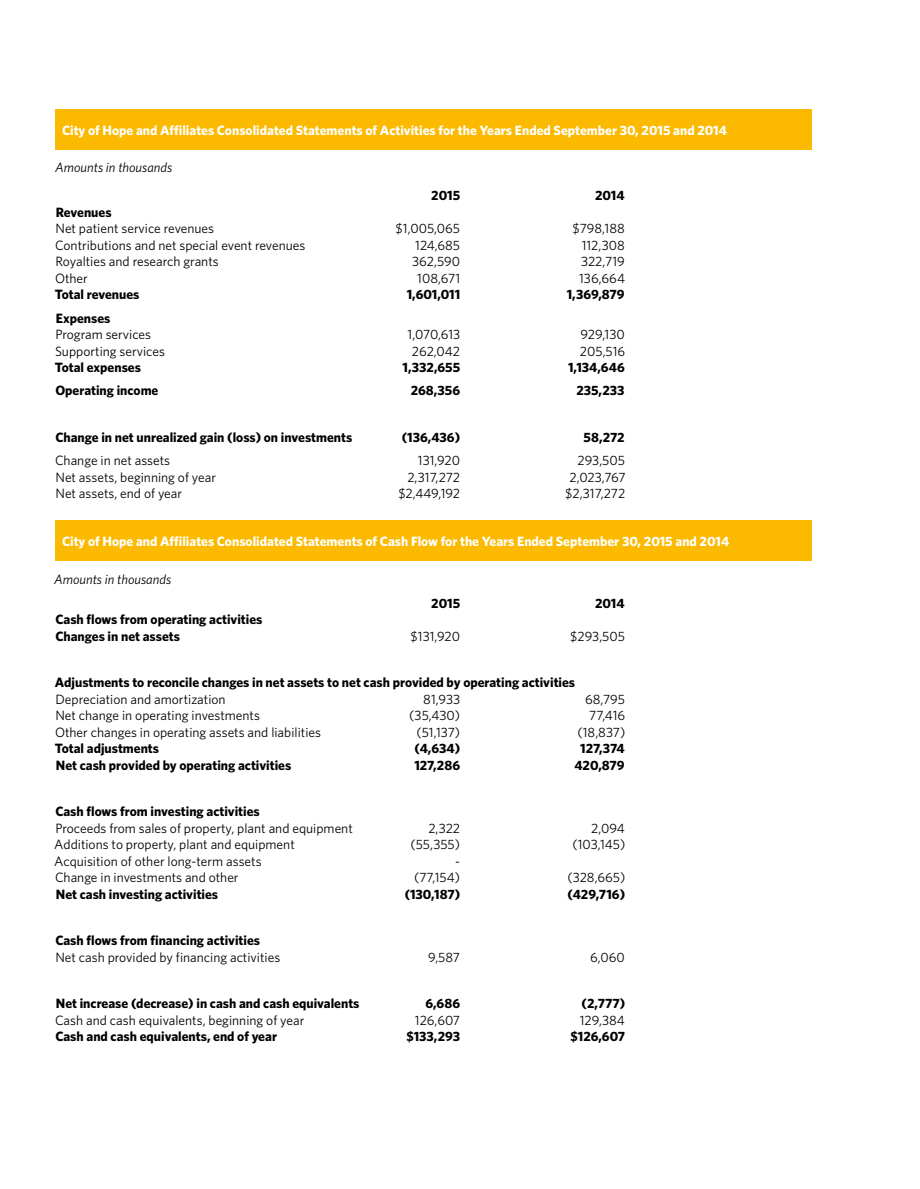
<style>
.page{position:relative;width:920px;height:1189px;background:#fff}
.page>*{position:absolute;margin:0;border:0;box-sizing:border-box;transform-origin:0 0}
.t1{font:13.5px "Whitney";color:#000}
.t2{font:700 13.5px/16.5px "Whitney";color:#000}
.t3{font:700 13.5px "Whitney";color:#fff}
.t4{font:italic 13.5px "Whitney";color:#000}
</style>
<div class="page">
<div style="left:55px;top:109px;width:756px;height:40px;background:#fbba00"></div>
<div style="left:55px;top:520px;width:756px;height:41px;background:#fbba00"></div>
<p class="t3" style="left:62px;top:121px;width:666px">City of Hope and Affiliates Consolidated Statements of Activities for the Years Ended September 30, 2015 and 2014</p>
<p class="t4" style="left:55px;top:158px;width:119px">Amounts in thousands</p>
<p class="t2" style="left:431px;top:187px;width:30px">2015</p>
<p class="t2" style="left:595px;top:187px;width:31px">2014</p>
<p class="t2" style="left:56px;top:204px;width:57px">Revenues</p>
<p class="t1" style="left:55px;top:220px;width:160px">Net patient service revenues</p>
<p class="t1" style="left:395px;top:220px;width:66px">$1,005,065</p>
<p class="t1" style="left:572px;top:220px;width:54px">$798,188</p>
<p class="t1" style="left:55px;top:236px;width:252px">Contributions and net special event revenues</p>
<p class="t1" style="left:415px;top:236px;width:46px">124,685</p>
<p class="t1" style="left:581px;top:236px;width:45px">112,308</p>
<p class="t1" style="left:55px;top:253px;width:165px">Royalties and research grants</p>
<p class="t1" style="left:412px;top:253px;width:49px">362,590</p>
<p class="t1" style="left:581px;top:253px;width:45px">322,719</p>
<p class="t1" style="left:55px;top:269px;width:34px">Other</p>
<p class="t1" style="left:417px;top:269px;width:44px">108,671</p>
<p class="t1" style="left:579px;top:269px;width:47px">136,664</p>
<p class="t2" style="left:55px;top:286px;width:86px">Total revenues</p>
<p class="t2" style="left:407px;top:286px;width:55px">1,601,011</p>
<p class="t2" style="left:566px;top:286px;width:59px">1,369,879</p>
<p class="t2" style="left:56px;top:309px;width:56px">Expenses</p>
<p class="t1" style="left:55px;top:325px;width:97px">Program services</p>
<p class="t1" style="left:407px;top:325px;width:54px">1,070,613</p>
<p class="t1" style="left:580px;top:325px;width:46px">929,130</p>
<p class="t1" style="left:55px;top:342px;width:111px">Supporting services</p>
<p class="t1" style="left:412px;top:342px;width:50px">262,042</p>
<p class="t1" style="left:580px;top:342px;width:47px">205,516</p>
<p class="t2" style="left:55px;top:359px;width:88px">Total expenses</p>
<p class="t2" style="left:402px;top:359px;width:59px">1,332,655</p>
<p class="t2" style="left:568px;top:359px;width:58px">1,134,646</p>
<p class="t2" style="left:55px;top:382px;width:104px">Operating income</p>
<p class="t2" style="left:410px;top:382px;width:51px">268,356</p>
<p class="t2" style="left:576px;top:382px;width:50px">235,233</p>
<p class="t2" style="left:55px;top:429px;width:298px">Change in net unrealized gain (loss) on investments</p>
<p class="t2" style="left:402px;top:429px;width:60px">(136,436)</p>
<p class="t2" style="left:583px;top:429px;width:43px">58,272</p>
<p class="t1" style="left:55px;top:451px;width:116px">Change in net assets</p>
<p class="t1" style="left:418px;top:451px;width:44px">131,920</p>
<p class="t1" style="left:577px;top:451px;width:49px">293,505</p>
<p class="t1" style="left:55px;top:468px;width:162px">Net assets, beginning of year</p>
<p class="t1" style="left:407px;top:468px;width:54px">2,317,272</p>
<p class="t1" style="left:569px;top:468px;width:58px">2,023,767</p>
<p class="t1" style="left:55px;top:484px;width:128px">Net assets, end of year</p>
<p class="t1" style="left:398px;top:484px;width:63px">$2,449,192</p>
<p class="t1" style="left:565px;top:484px;width:62px">$2,317,272</p>
<p class="t3" style="left:62px;top:532px;width:668px">City of Hope and Affiliates Consolidated Statements of Cash Flow for the Years Ended September 30, 2015 and 2014</p>
<p class="t4" style="left:54px;top:571px;width:119px">Amounts in thousands</p>
<p class="t2" style="left:431px;top:594px;width:30px">2015</p>
<p class="t2" style="left:595px;top:594px;width:31px">2014</p>
<p class="t2" style="left:55px;top:611px;width:208px">Cash flows from operating activities<br>Changes in net assets</p>
<p class="t1" style="left:410px;top:627px;width:51px">$131,920</p>
<p class="t1" style="left:570px;top:627px;width:56px">$293,505</p>
<p class="t2" style="left:55px;top:674px;width:522px">Adjustments to reconcile changes in net assets to net cash provided by operating activities</p>
<p class="t1" style="left:55px;top:690px;width:172px">Depreciation and amortization</p>
<p class="t1" style="left:423px;top:690px;width:38px">81,933</p>
<p class="t1" style="left:585px;top:690px;width:41px">68,795</p>
<p class="t1" style="left:55px;top:706px;width:206px">Net change in operating investments</p>
<p class="t1" style="left:409px;top:706px;width:52px">(35,430)</p>
<p class="t1" style="left:589px;top:706px;width:37px">77,416</p>
<p class="t1" style="left:55px;top:723px;width:267px">Other changes in operating assets and liabilities</p>
<p class="t1" style="left:416px;top:723px;width:45px">(51,137)</p>
<p class="t1" style="left:577px;top:723px;width:49px">(18,837)</p>
<p class="t2" style="left:55px;top:740px;width:106px">Total adjustments</p>
<p class="t2" style="left:414px;top:740px;width:47px">(4,634)</p>
<p class="t2" style="left:580px;top:740px;width:46px">127,374</p>
<p class="t2" style="left:56px;top:756px;width:237px">Net cash provided by operating activities</p>
<p class="t2" style="left:414px;top:756px;width:47px">127,286</p>
<p class="t2" style="left:574px;top:756px;width:52px">420,879</p>
<p class="t2" style="left:55px;top:803px;width:206px">Cash flows from investing activities</p>
<p class="t1" style="left:55px;top:819px;width:299px">Proceeds from sales of property, plant and equipment</p>
<p class="t1" style="left:428px;top:819px;width:33px">2,322</p>
<p class="t1" style="left:591px;top:819px;width:35px">2,094</p>
<p class="t1" style="left:54px;top:835px;width:242px">Additions to property, plant and equipment</p>
<p class="t1" style="left:410px;top:835px;width:51px">(55,355)</p>
<p class="t1" style="left:572px;top:835px;width:54px">(103,145)</p>
<p class="t1" style="left:54px;top:852px;width:209px">Acquisition of other long-term assets</p>
<p class="t1" style="left:455px;top:852px;width:6px">-</p>
<p class="t1" style="left:55px;top:868px;width:185px">Change in investments and other</p>
<p class="t1" style="left:414px;top:868px;width:48px">(77,154)</p>
<p class="t1" style="left:567px;top:868px;width:59px">(328,665)</p>
<p class="t2" style="left:56px;top:885px;width:164px">Net cash investing activities</p>
<p class="t2" style="left:404px;top:885px;width:57px">(130,187)</p>
<p class="t2" style="left:567px;top:885px;width:59px">(429,716)</p>
<p class="t2" style="left:55px;top:932px;width:206px">Cash flows from financing activities</p>
<p class="t1" style="left:55px;top:948px;width:226px">Net cash provided by financing activities</p>
<p class="t1" style="left:428px;top:948px;width:34px">9,587</p>
<p class="t1" style="left:590px;top:948px;width:36px">6,060</p>
<p class="t2" style="left:56px;top:995px;width:305px">Net increase (decrease) in cash and cash equivalents</p>
<p class="t2" style="left:425px;top:995px;width:36px">6,686</p>
<p class="t2" style="left:581px;top:995px;width:45px">(2,777)</p>
<p class="t1" style="left:55px;top:1011px;width:251px">Cash and cash equivalents, beginning of year</p>
<p class="t1" style="left:415px;top:1011px;width:47px">126,607</p>
<p class="t1" style="left:579px;top:1011px;width:47px">129,384</p>
<p class="t2" style="left:55px;top:1028px;width:223px">Cash and cash equivalents, end of year</p>
<p class="t2" style="left:406px;top:1028px;width:55px">$133,293</p>
<p class="t2" style="left:570px;top:1028px;width:56px">$126,607</p>
</div>
